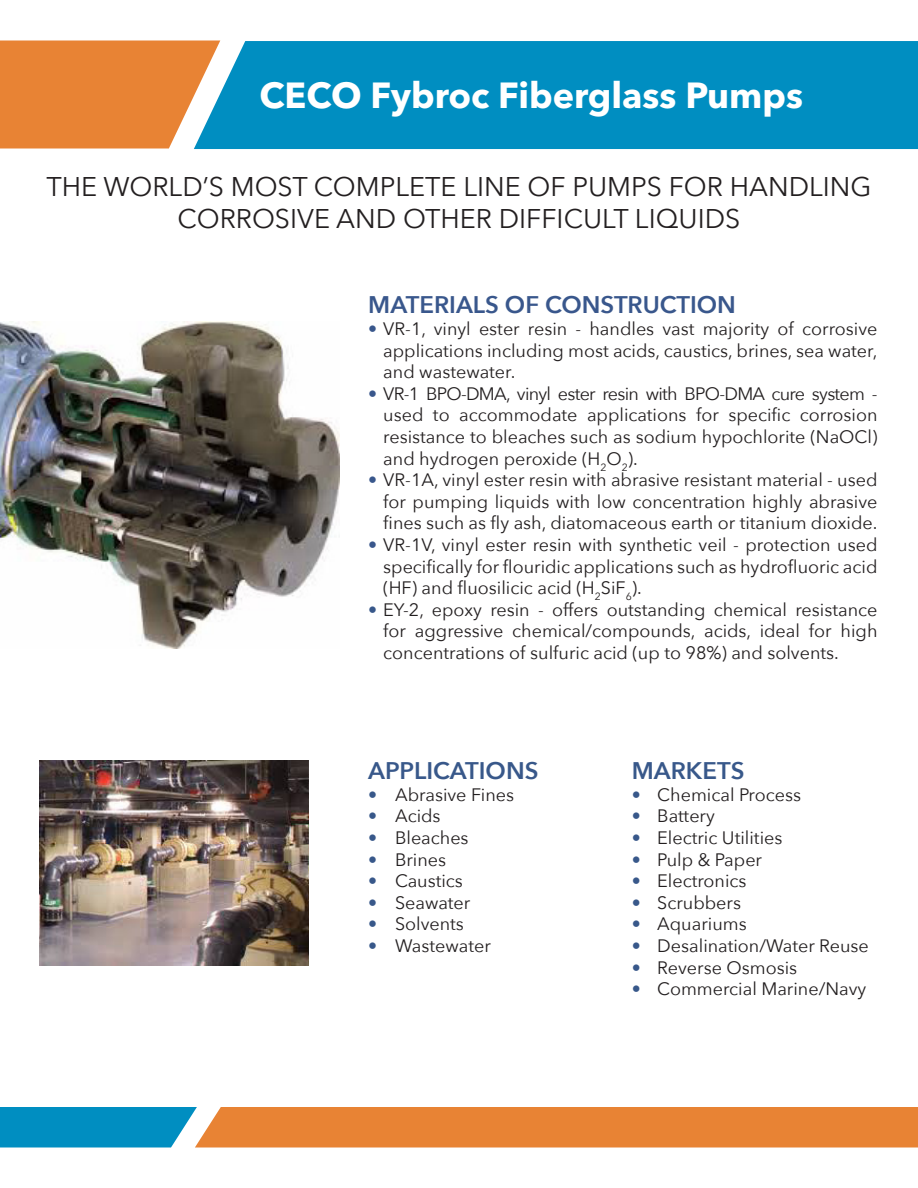
<style>
.page{position:relative;width:918px;height:1188px;background:#fff}
.page>*{position:absolute;margin:0;border:0;box-sizing:border-box;transform-origin:0 0}
.t1{font:700 36px "Avenir Next LT Pro";color:#fff}
.t2{font:27px/32.4px "Avenir Next LT Pro";color:#231f20;text-align:center}
.t3{font:600 24px "Avenir Next LT Pro";color:#39578c}
.t4{font:600 24px "Avenir Next LT Pro";color:#38588a}
.t5{font:18px/21.6px "Avenir Next LT Pro";color:#231f20;text-align:justify}
.s1{color:#39578c}
.s2{color:#38588a}
</style>
<div class="page">
<div style="left:0;top:40px;width:220px;height:108px;background:#e88334"></div>
<div style="left:194px;top:41px;width:724px;height:108px;background:#008ec1"></div>
<svg style="left:0;top:1107px;width:918px;height:41px"></svg>
<img style="left:0;top:321px;width:340px;height:327px">
<img style="left:40px;top:761px;width:268px;height:205px">
<h1 class="t1" style="left:259px;top:73px;width:545px">CECO Fybroc Fiberglass Pumps</h1>
<h2 class="t2" style="left:46px;top:170px;width:827px">THE WORLD’S MOST COMPLETE LINE OF PUMPS FOR HANDLING<br>CORROSIVE AND OTHER DIFFICULT LIQUIDS</h2>
<h3 class="t3" style="left:368px;top:290px;width:369px">MATERIALS OF CONSTRUCTION</h3>
<p class="t5" style="left:383px;top:318px;width:496px;text-indent:-15px"><span class="s1">•</span> VR-1, vinyl ester resin - handles vast majority of corrosive applications including most acids, caustics, brines, sea water, and wastewater.</p>
<p class="t5" style="left:383px;top:383px;width:496px;text-indent:-15px"><span class="s1">•</span> VR-1 BPO-DMA, vinyl ester resin with BPO-DMA cure system - used to accommodate applications for specific corrosion resistance to bleaches such as sodium hypochlorite (NaOCl) and hydrogen peroxide (H<sub>2</sub>O<sub>2</sub>).</p>
<p class="t5" style="left:383px;top:469px;width:496px;text-indent:-15px"><span class="s1">•</span> VR-1A, vinyl ester resin with abrasive resistant material - used for pumping liquids with low concentration highly abrasive fines such as fly ash, diatomaceous earth or titanium dioxide.</p>
<p class="t5" style="left:383px;top:534px;width:496px;text-indent:-15px"><span class="s1">•</span> VR-1V, vinyl ester resin with synthetic veil - protection used specifically for flouridic applications such as hydrofluoric acid (HF) and fluosilicic acid (H<sub>2</sub>SiF<sub>6</sub>).</p>
<p class="t5" style="left:383px;top:599px;width:496px;text-indent:-15px"><span class="s2">•</span> EY-2, epoxy resin - offers outstanding chemical resistance for aggressive chemical/compounds, acids, ideal for high concentrations of sulfuric acid (up to 98%) and solvents.</p>
<h3 class="t4" style="left:368px;top:756px;width:172px">APPLICATIONS</h3>
<p class="t5" style="left:368px;top:784px;width:148px"><span class="s2">•</span> Abrasive Fines</p>
<p class="t5" style="left:368px;top:805px;width:74px"><span class="s2">•</span> Acids</p>
<p class="t5" style="left:368px;top:827px;width:102px"><span class="s2">•</span> Bleaches</p>
<p class="t5" style="left:368px;top:848px;width:80px"><span class="s2">•</span> Brines</p>
<p class="t5" style="left:368px;top:870px;width:96px"><span class="s2">•</span> Caustics</p>
<p class="t5" style="left:368px;top:892px;width:104px"><span class="s2">•</span> Seawater</p>
<p class="t5" style="left:368px;top:913px;width:97px"><span class="s2">•</span> Solvents</p>
<p class="t5" style="left:368px;top:935px;width:124px"><span class="s2">•</span> Wastewater</p>
<h3 class="t4" style="left:632px;top:756px;width:114px">MARKETS</h3>
<p class="t5" style="left:632px;top:784px;width:171px"><span class="s2">•</span> Chemical Process</p>
<p class="t5" style="left:632px;top:805px;width:85px"><span class="s2">•</span> Battery</p>
<p class="t5" style="left:632px;top:827px;width:152px"><span class="s2">•</span> Electric Utilities</p>
<p class="t5" style="left:632px;top:848px;width:132px"><span class="s2">•</span> Pulp &amp; Paper</p>
<p class="t5" style="left:632px;top:870px;width:116px"><span class="s2">•</span> Electronics</p>
<p class="t5" style="left:632px;top:892px;width:111px"><span class="s2">•</span> Scrubbers</p>
<p class="t5" style="left:632px;top:913px;width:116px"><span class="s2">•</span> Aquariums</p>
<p class="t5" style="left:632px;top:935px;width:239px"><span class="s2">•</span> Desalination/Water Reuse</p>
<p class="t5" style="left:632px;top:956px;width:167px"><span class="s2">•</span> Reverse Osmosis</p>
<p class="t5" style="left:632px;top:978px;width:236px"><span class="s2">•</span> Commercial Marine/Navy</p>
</div>
